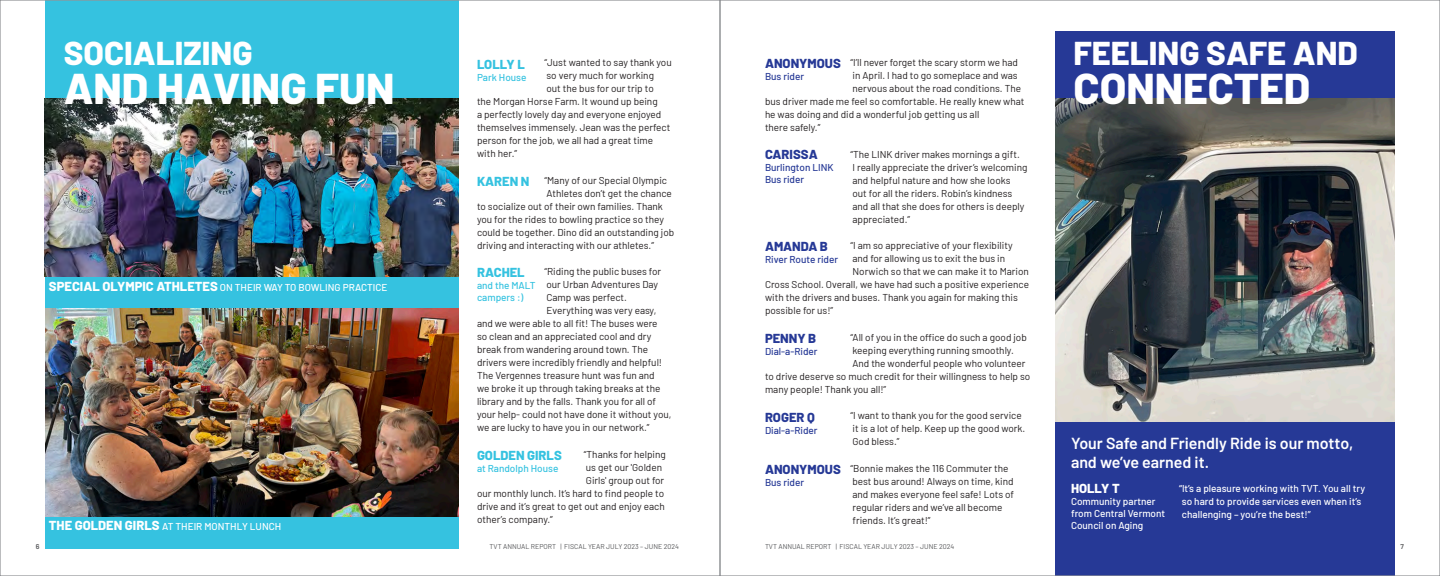
<style>
.page{position:relative;width:1440px;height:576px;background:#fff}
.page>*{position:absolute;margin:0;border:0;box-sizing:border-box;transform-origin:0 0}
.t1{font:800 43px "Barlow";color:#fff}
.t2{font:800 33px "Barlow";color:#fff}
.t3{font:600 16px/19.2px "Barlow";color:#fff}
.t4{font:800 13px "Barlow";color:#263996}
.t5{font:800 13px "Barlow";color:#35c2e0}
.t6{font:800 13px "Barlow";color:#fff}
.Paragraph{font:10px/13px "Barlow";color:#231f20}
.Paragraph-2{font:500 10px/13px "Barlow";color:#fff}
.t7{font:500 10px/12px "Barlow";color:#263996}
.t8{font:500 10px/12px "Barlow";color:#35c2e0}
.t9{font:7px "Barlow";color:#57585a}
.t10{font:600 7px "Barlow";color:#57585a}
.s1{font-weight:800;font-size:13px}
</style>
<div class="page">
<div style="left:1056px;top:32px;width:339px;height:544px;background:#263996"></div>
<div style="left:45px;top:0;width:414px;height:549px;background:#35c2e0"></div>
<img style="left:46px;top:309px;width:413px;height:208px">
<img style="left:44px;top:98px;width:415px;height:178px">
<img style="left:1056px;top:98px;width:339px;height:323px">
<p class="t2" style="left:64px;top:28px;width:190px">SOCIALIZING</p>
<p class="t1" style="left:64px;top:56px;width:332px">AND HAVING FUN</p>
<p class="Paragraph-2" style="left:49px;top:280px;width:340px"><span class="s1">SPECIAL OLYMPIC ATHLETES</span> ON THEIR WAY TO BOWLING PRACTICE</p>
<p class="Paragraph-2" style="left:49px;top:519px;width:234px"><span class="s1">THE GOLDEN GIRLS</span> AT THEIR MONTHLY LUNCH</p>
<p class="Paragraph" style="left:544px;top:56px;width:129px">“Just wanted to say thank you</p>
<p class="Paragraph" style="left:546px;top:69px;width:109px">so very much for working</p>
<p class="Paragraph" style="left:546px;top:82px;width:109px">out the bus for our trip to</p>
<p class="Paragraph" style="left:477px;top:95px;width:182px">the Morgan Horse Farm. It wound up being</p>
<p class="Paragraph" style="left:477px;top:108px;width:186px">a perfectly lovely day and everyone enjoyed</p>
<p class="Paragraph" style="left:477px;top:121px;width:195px">themselves immensely. Jean was the perfect</p>
<p class="Paragraph" style="left:477px;top:134px;width:178px">person for the job, we all had a great time</p>
<p class="Paragraph" style="left:477px;top:147px;width:42px">with her.”</p>
<p class="Paragraph" style="left:544px;top:173px;width:124px">“Many of our Special Olympic</p>
<p class="Paragraph" style="left:546px;top:186px;width:127px">Athletes don’t get the chance</p>
<p class="Paragraph" style="left:477px;top:199px;width:187px">to socialize out of their own families. Thank</p>
<p class="Paragraph" style="left:477px;top:212px;width:188px">you for the rides to bowling practice so they</p>
<p class="Paragraph" style="left:477px;top:225px;width:199px">could be together. Dino did an outstanding job</p>
<p class="Paragraph" style="left:477px;top:238px;width:179px">driving and interacting with our athletes.”</p>
<p class="Paragraph" style="left:544px;top:265px;width:118px">“Riding the public buses for</p>
<p class="Paragraph" style="left:546px;top:278px;width:113px">our Urban Adventures Day</p>
<p class="Paragraph" style="left:546px;top:291px;width:82px">Camp was perfect.</p>
<p class="Paragraph" style="left:546px;top:304px;width:111px">Everything was very easy,</p>
<p class="Paragraph" style="left:477px;top:317px;width:182px">and we were able to all fit! The buses were</p>
<p class="Paragraph" style="left:477px;top:330px;width:176px">so clean and an appreciated cool and dry</p>
<p class="Paragraph" style="left:477px;top:343px;width:173px">break from wandering around town. The</p>
<p class="Paragraph" style="left:477px;top:356px;width:187px">drivers were incredibly friendly and helpful!</p>
<p class="Paragraph" style="left:477px;top:369px;width:179px">The Vergennes treasure hunt was fun and</p>
<p class="Paragraph" style="left:477px;top:382px;width:185px">we broke it up through taking breaks at the</p>
<p class="Paragraph" style="left:477px;top:395px;width:181px">library and by the falls. Thank you for all of</p>
<p class="Paragraph" style="left:477px;top:408px;width:196px">your help- could not have done it without you,</p>
<p class="Paragraph" style="left:477px;top:421px;width:174px">we are lucky to have you in our network.”</p>
<p class="Paragraph" style="left:584px;top:447px;width:83px">“Thanks for helping</p>
<p class="Paragraph" style="left:586px;top:460px;width:78px">us get our 'Golden</p>
<p class="Paragraph" style="left:586px;top:473px;width:80px">Girls' group out for</p>
<p class="Paragraph" style="left:477px;top:486px;width:189px">our monthly lunch. It’s hard to find people to</p>
<p class="Paragraph" style="left:477px;top:499px;width:189px">drive and it’s great to get out and enjoy each</p>
<p class="Paragraph" style="left:477px;top:512px;width:77px">other’s company.”</p>
<p class="t5" style="left:477px;top:55px;width:49px">LOLLY L</p>
<p class="t8" style="left:477px;top:71px;width:51px">Park House</p>
<p class="t5" style="left:477px;top:171px;width:54px">KAREN N</p>
<p class="t5" style="left:477px;top:263px;width:49px">RACHEL</p>
<p class="t8" style="left:477px;top:279px;width:60px">and the MALT campers :)</p>
<p class="t5" style="left:477px;top:446px;width:86px">GOLDEN GIRLS</p>
<p class="t8" style="left:477px;top:462px;width:83px">at Randolph House</p>
<p class="t4" style="left:765px;top:54px;width:77px">ANONYMOUS</p>
<p class="t7" style="left:765px;top:70px;width:41px">Bus rider</p>
<p class="Paragraph" style="left:851px;top:56px;width:169px">“I’ll never forget the scary storm we had</p>
<p class="Paragraph" style="left:853px;top:69px;width:167px">in April. I had to go someplace and was</p>
<p class="Paragraph" style="left:853px;top:82px;width:170px">nervous about the road conditions. The</p>
<p class="Paragraph" style="left:765px;top:95px;width:261px">bus driver made me feel so comfortable. He really knew what</p>
<p class="Paragraph" style="left:765px;top:108px;width:216px">he was doing and did a wonderful job getting us all</p>
<p class="Paragraph" style="left:765px;top:121px;width:57px">there safely.”</p>
<p class="Paragraph" style="left:851px;top:147px;width:179px">“The LINK driver makes mornings a gift.<br>I really appreciate the driver’s welcoming and helpful nature and how she looks<br>out for all the riders. Robin’s kindness and all that she does for others is deeply appreciated.”</p>
<p class="Paragraph" style="left:851px;top:239px;width:164px">“I am so appreciative of your flexibility</p>
<p class="Paragraph" style="left:853px;top:252px;width:154px">and for allowing us to exit the bus in</p>
<p class="Paragraph" style="left:853px;top:265px;width:178px">Norwich so that we can make it to Marion</p>
<p class="Paragraph" style="left:765px;top:278px;width:266px">Cross School. Overall, we have had such a positive experience</p>
<p class="Paragraph" style="left:765px;top:291px;width:254px">with the drivers and buses. Thank you again for making this</p>
<p class="Paragraph" style="left:765px;top:304px;width:70px">possible for us!”</p>
<p class="Paragraph" style="left:851px;top:330px;width:178px">“All of you in the office do such a good job</p>
<p class="Paragraph" style="left:853px;top:343px;width:163px">keeping everything running smoothly.</p>
<p class="Paragraph" style="left:853px;top:356px;width:174px">And the wonderful people who volunteer</p>
<p class="Paragraph" style="left:765px;top:369px;width:267px">to drive deserve so much credit for their willingness to help so</p>
<p class="Paragraph" style="left:765px;top:382px;width:123px">many people! Thank you all!”</p>
<p class="Paragraph" style="left:851px;top:409px;width:176px">“I want to thank you for the good service it is a lot of help. Keep up the good work.<br>God bless.”</p>
<p class="Paragraph" style="left:851px;top:461px;width:165px">“Bonnie makes the 116 Commuter the best bus around! Always on time, kind and makes everyone feel safe! Lots of regular riders and we’ve all become friends. It’s great!”</p>
<p class="t4" style="left:765px;top:145px;width:54px">CARISSA</p>
<p class="t7" style="left:765px;top:161px;width:70px">Burlington LINK<br>Bus rider</p>
<p class="t4" style="left:765px;top:237px;width:65px">AMANDA B</p>
<p class="t7" style="left:765px;top:253px;width:75px">River Route rider</p>
<p class="t4" style="left:765px;top:329px;width:53px">PENNY B</p>
<p class="t7" style="left:765px;top:345px;width:54px">Dial-a-Rider</p>
<p class="t4" style="left:765px;top:407px;width:51px">ROGER Q</p>
<p class="t7" style="left:765px;top:423px;width:54px">Dial-a-Rider</p>
<p class="t4" style="left:765px;top:460px;width:77px">ANONYMOUS</p>
<p class="t7" style="left:765px;top:476px;width:41px">Bus rider</p>
<p class="t2" style="left:1074px;top:28px;width:286px">FEELING SAFE AND</p>
<p class="t1" style="left:1074px;top:56px;width:238px">CONNECTED</p>
<p class="t3" style="left:1071px;top:433px;width:284px">Your Safe and Friendly Ride is our motto, and we’ve earned it.</p>
<p class="t6" style="left:1071px;top:479px;width:50px">HOLLY T</p>
<p class="Paragraph-2" style="left:1071px;top:495px;width:96px;line-height:12px">Community partner from Central Vermont<br>Council on Aging</p>
<p class="Paragraph-2" style="left:1179px;top:481px;width:188px">“It’s a pleasure working with TVT. You all try so hard to provide services even when it’s challenging – you’re the best!”</p>
<p class="t10" style="left:36px;top:541px;width:5px">6</p>
<p class="t9" style="left:490px;top:541px;width:191px">TVT ANNUAL REPORT | FISCAL YEAR JULY 2023 – JUNE 2024</p>
<p class="t9" style="left:765px;top:541px;width:191px">TVT ANNUAL REPORT | FISCAL YEAR JULY 2023 – JUNE 2024</p>
<p class="t10" style="left:1401px;top:541px;width:5px">7</p>
</div>
